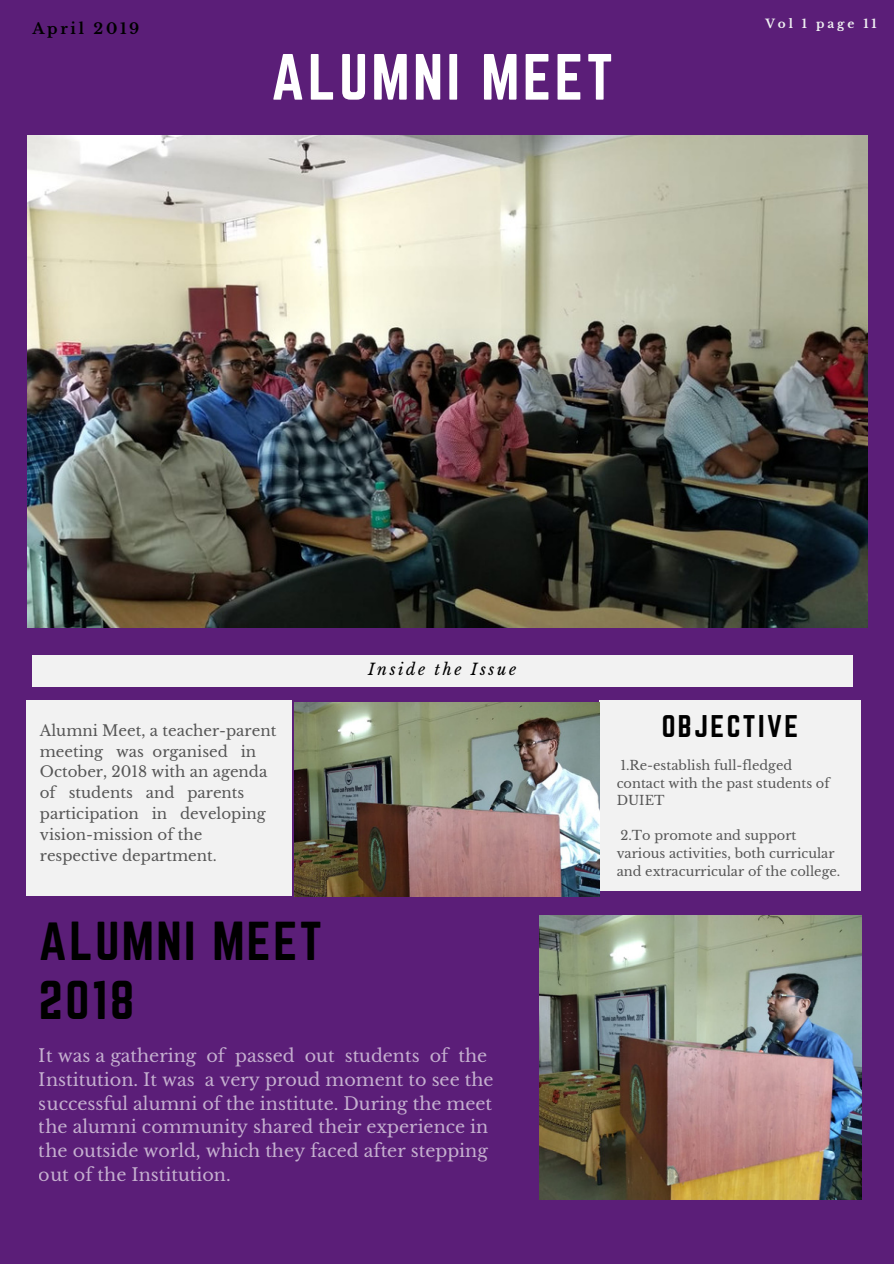
<style>
.page{position:relative;width:894px;height:1264px;background:#fff}
.page>*{position:absolute;margin:0;border:0;box-sizing:border-box;transform-origin:0 0}
.t1{font:57px "Norwester";letter-spacing:.06em;color:#fff}
.t2{font:48px/58.5px "Norwester";letter-spacing:.05em;color:#000}
.t3{font:27.45px "Norwester";letter-spacing:.09em;color:#000}
.t4{font:17.55px/23.7px "Libre Baskerville";color:#fff}
.t5{font:italic 15.75px "Libre Baskerville";letter-spacing:.16em;color:#000}
.t6{font:15px/20.9px "Libre Baskerville";color:#000}
.t7{font:700 15px "Libre Baskerville";letter-spacing:.18em;color:#000}
.t8{font:12.9px/17.5px "Libre Baskerville";color:#000}
.t9{font:700 12px "Libre Baskerville";letter-spacing:.24em;color:#eff0f2}
</style>
<div class="page">
<div style="left:0;top:0;width:893px;height:1263px;background:#5b1e78"></div>
<div style="left:26px;top:700px;width:266px;height:195px;background:#f2f2f2"></div>
<div style="left:32px;top:655px;width:820px;height:31px;background:#f2f2f2"></div>
<div style="left:599px;top:700px;width:261px;height:191px;background:#f2f2f2"></div>
<img style="left:28px;top:135px;width:838px;height:492px">
<img style="left:539px;top:915px;width:322px;height:283px">
<img style="left:295px;top:702px;width:304px;height:194px">
<p class="t7" style="left:32px;top:19px;width:108px">April 2019</p>
<h1 class="t1" style="left:271px;top:50px;width:343px">ALUMNI MEET</h1>
<p class="t9" style="left:765px;top:16px;width:113px">Vol 1 page 11</p>
<p class="t5" style="left:368px;top:660px;width:149px">Inside the Issue</p>
<p class="t6" style="left:40px;top:720px;width:238px">Alumni Meet, a teacher-parent meeting was organised in<br>October, 2018 with an agenda of students and parents participation in developing vision-mission of the respective department.</p>
<h3 class="t3" style="left:661px;top:712px;width:138px">OBJECTIVE</h3>
<p class="t8" style="left:616px;top:756px;width:214px">1.Re-establish full-fledged contact with the past students of<br>DUIET</p>
<p class="t8" style="left:616px;top:827px;width:225px">2.To promote and support various activities, both curricular and extracurricular of the college.</p>
<h2 class="t2" style="left:39px;top:914px;width:284px">ALUMNI MEET<br>2018</h2>
<p class="t4" style="left:39px;top:1044px;width:456px">It was a gathering of passed out students of the Institution. It was a very proud moment to see the successful alumni of the institute. During the meet the alumni community shared their experience in the outside world, which they faced after stepping out of the Institution.</p>
</div>
